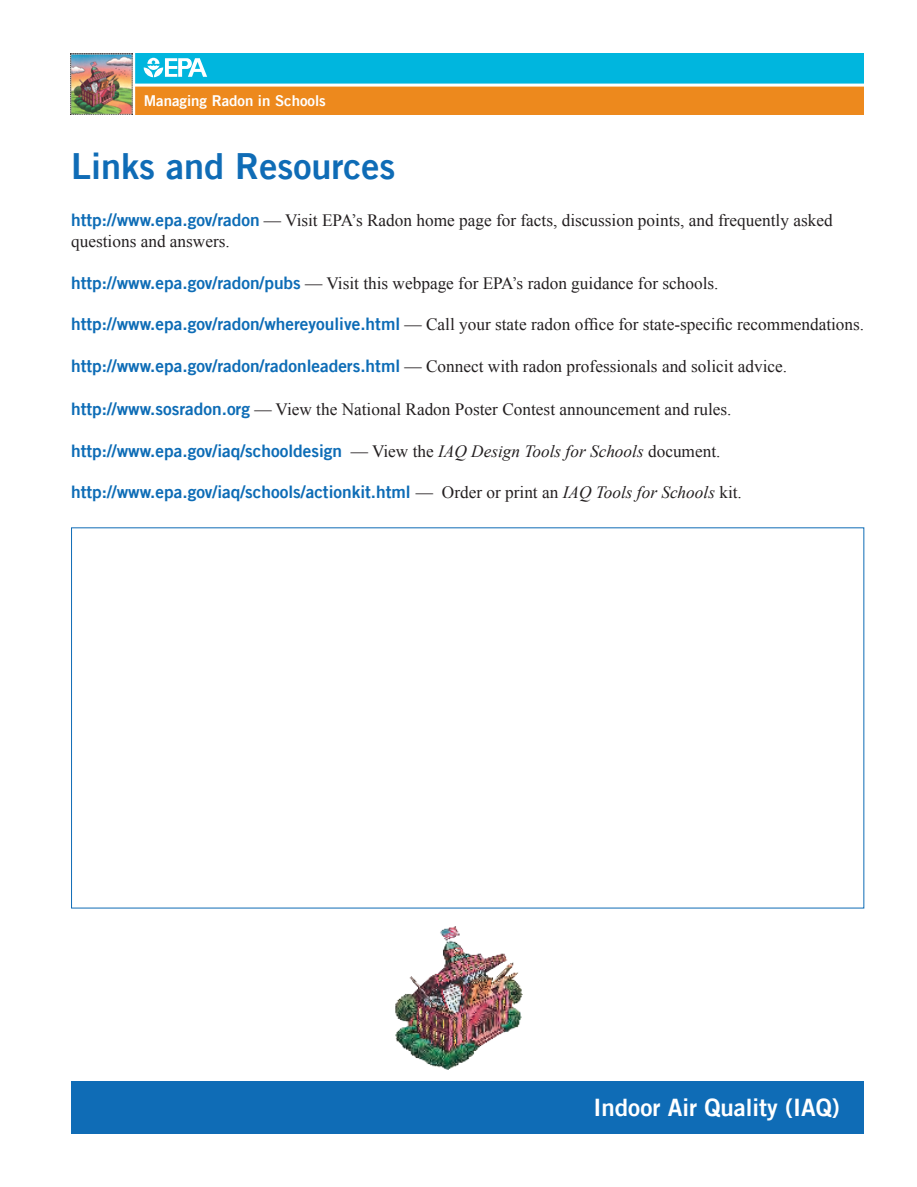
<style>
.page{position:relative;width:917px;height:1187px;background:#fff}
.page>*{position:absolute;margin:0;border:0;box-sizing:border-box;transform-origin:0 0}
.t1{font:36px "Trade Gothic LT Bold Two";color:#0f6cb6}
.t2{font:24px "Trade Gothic LT Bold Two";color:#fff}
.t3{font:17.25px/20.7px "Times New Roman";color:#231f20}
.t4{font:17.25px "Trade Gothic LT Bold Two";color:#0d6cb6}
.t5{font:15px "Trade Gothic LT Bold Two";color:#fff}
.s1{font-family:"Trade Gothic LT Bold Two";color:#0d6cb6}
.s2{font-family:"Times New Roman";color:#231f20}
.s3{font-family:"Times New Roman";font-style:italic;color:#231f20}
</style>
<div class="page">
<div style="left:70px;top:71px;width:793px;height:44px;background:#ed891d"></div>
<div style="left:70px;top:53px;width:793px;height:32px;background:#00b6de"></div>
<hr style="left:56px;top:84px;width:860px;height:3px;background:#fff">
<hr style="left:132px;top:43px;width:3px;height:98px;background:#fff">
<img style="left:70px;top:53px;width:62px;height:62px">
<svg style="left:144px;top:58px;width:63px;height:19px"></svg>
<img style="left:395px;top:926px;width:127px;height:143px">
<div style="left:71px;top:1080px;width:792px;height:53px;background:#0f6cb6"></div>
<p class="t5" style="left:144px;top:91px;width:184px">Managing Radon in Schools</p>
<h1 class="t1" style="left:71px;top:143px;width:325px">Links and Resources</h1>
<p class="t3" style="left:71px;top:210px;width:762px"><span class="s1">http://www.epa.gov/radon</span> — Visit EPA’s Radon home page for facts, discussion points, and frequently asked questions and answers.</p>
<p class="t3" style="left:71px;top:272px;width:648px"><span class="s1">http://www.epa.gov/radon/pubs</span> — Visit this webpage for EPA’s radon guidance for schools.</p>
<p class="t3" style="left:71px;top:313px;width:794px"><span class="s1">http://www.epa.gov/radon/whereyoulive.html</span> — Call your state radon office for state-specific recommendations.</p>
<p class="t3" style="left:71px;top:356px;width:717px"><span class="s1">http://www.epa.gov/radon/radonleaders.html</span> — Connect with radon professionals and solicit advice.</p>
<p class="t3" style="left:71px;top:398px;width:661px"><span class="s1">http://www.sosradon.org</span> — View the National Radon Poster Contest announcement and rules.</p>
<p class="t4" style="left:71px;top:440px;width:650px">http://www.epa.gov/iaq/schooldesign <span class="s2">— View the</span> <span class="s3">IAQ Design Tools for Schools</span> <span class="s2">document.</span></p>
<p class="t4" style="left:71px;top:481px;width:672px">http://www.epa.gov/iaq/schools/actionkit.html <span class="s2">— Order or print an</span> <span class="s3">IAQ Tools for Schools</span> <span class="s2">kit.</span></p>
<h2 class="t2" style="left:593px;top:1091px;width:247px">Indoor Air Quality (IAQ)</h2>
</div>
